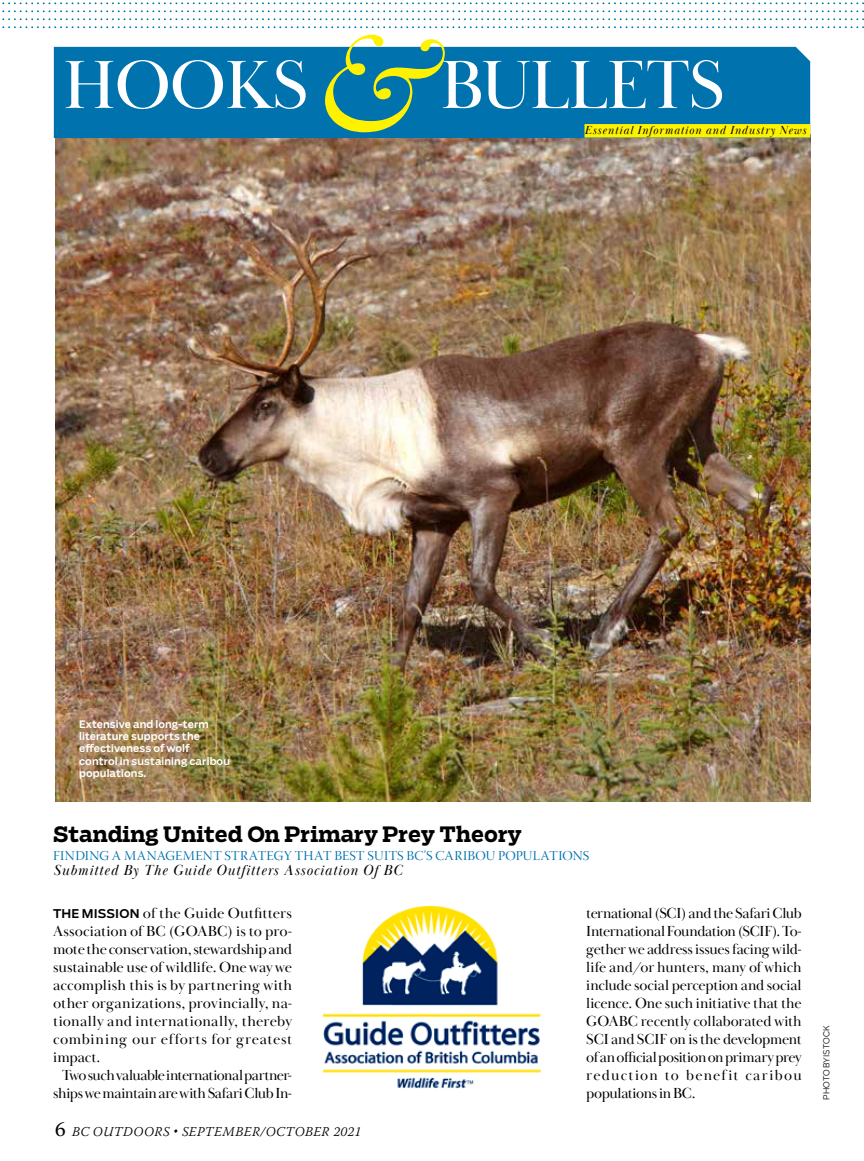
<style>
.page{position:relative;width:864px;height:1161px;background:#fff}
.page>*{position:absolute;margin:0;border:0;box-sizing:border-box;transform-origin:0 0}
.t1{font:70.5px "Baskerville Display PT";letter-spacing:-.02em;color:#fff}
.t2{font:700 21px "Salvo Serif";letter-spacing:.005em;color:#000}
.t3{font:15px/18px "Baskerville Display PT";color:#000;text-align:justify}
.t4{font:italic 15px "Baskerville Display PT";letter-spacing:.06em;color:#000}
.t5{font:15px "Baskerville Display PT";letter-spacing:-.04em;color:#000}
.t6{font:15px "Baskerville Display PT";letter-spacing:-.02em;color:#000}
.t7{font:15px "Baskerville Display PT";letter-spacing:-.025em;color:#000}
.t8{font:15px "Baskerville Display PT";letter-spacing:.035em;color:#000}
.t9{font:13.5px "Warnock Pro Disp";letter-spacing:.02em;color:#0072ad}
.t10{font:italic 300 13.5px "Warnock Pro";letter-spacing:.04em;color:#000}
.t11{font:italic 12px "Baskerville Display PT";letter-spacing:.075em;color:#000}
.t12{font:500 10.2px/12.3px "Salvo Sans";letter-spacing:.01em;color:#fff}
.t13{font:300 8.25px "Salvo Sans";letter-spacing:.01em;color:#000}
.s1{font-style:italic;font-size:133.5px;color:#fff200}
.s2{color:#fff200}
.s3{font-family:"Salvo Sans";font-weight:500;font-size:12px}
.s4{font-weight:400;font-style:normal;font-size:21px}
</style>
<div class="page">
<img style="left:55px;top:138px;width:755px;height:664px">
<div style="left:54px;top:47px;width:756px;height:91px;background:#0072ad"></div>
<div style="left:585px;top:124px;width:225px;height:14px;background:#fff200"></div>
<svg style="left:2px;top:2px;width:862px;height:2px"></svg>
<svg style="left:2px;top:10px;width:862px;height:2px"></svg>
<svg style="left:2px;top:18px;width:862px;height:2px"></svg>
<svg style="left:2px;top:26px;width:862px;height:2px"></svg>
<img style="left:322px;top:905px;width:219px;height:184px">
<h1 class="t1" style="left:63px;top:43px;width:663px">HOOKS<span class="s1">&amp;</span> BULLETS</h1>
<p class="t11" style="left:585px;top:123px;width:227px">Essential Information and Industry News<span class="s2">.</span></p>
<p class="t12" style="left:79px;top:718px;width:152px">Extensive and long-term literature supports the effectiveness of wolf control in sustaining caribou populations.</p>
<h2 class="t2" style="left:53px;top:819px;width:470px">Standing United On Primary Prey Theory</h2>
<p class="t9" style="left:53px;top:848px;width:538px">FINDING A MANAGEMENT STRATEGY THAT BEST SUITS BC’S CARIBOU POPULATIONS</p>
<p class="t4" style="left:53px;top:861px;width:351px">Submitted By The Guide Outfitters Association Of BC</p>
<p class="t3" style="left:53px;top:904px;width:241px"><span class="s3">THE MISSION</span> of the Guide Outfitters</p>
<p class="t3" style="left:53px;top:922px;width:241px">Association of BC (GOABC) is to pro-</p>
<p class="t7" style="left:53px;top:940px;width:241px">mote the conservation, stewardship and</p>
<p class="t3" style="left:53px;top:958px;width:240px">sustainable use of wildlife. One way we</p>
<p class="t3" style="left:53px;top:976px;width:241px">accomplish this is by partnering with</p>
<p class="t3" style="left:53px;top:994px;width:241px">other organizations, provincially, na-</p>
<p class="t3" style="left:53px;top:1012px;width:240px">tionally and internationally, thereby</p>
<p class="t8" style="left:53px;top:1030px;width:241px">combining our efforts for greatest</p>
<p class="t3" style="left:53px;top:1048px;width:49px">impact.</p>
<p class="t5" style="left:62px;top:1066px;width:232px">Two such valuable international partner-</p>
<p class="t6" style="left:53px;top:1084px;width:241px">ships we maintain are with Safari Club In-</p>
<p class="t10" style="left:55px;top:1123px;width:307px"><span class="s4">6</span> BC OUTDOORS • SEPTEMBER/OCTOBER 2021</p>
<p class="t3" style="left:586px;top:904px;width:217px">ternational (SCI) and the Safari Club International Foundation (SCIF). To&shy;gether we address issues facing wild&shy;life and/or hunters, many of which include social perception and social licence. One such initiative that the GOABC recently collaborated with SCI and SCIF on is the development of an official position on primary prey reduction to benefit caribou populations in BC.</p>
<p class="t13" style="left:821px;top:1100px;width:76px;rotate:-90deg">PHOTO BYISTOCK</p>
</div>
